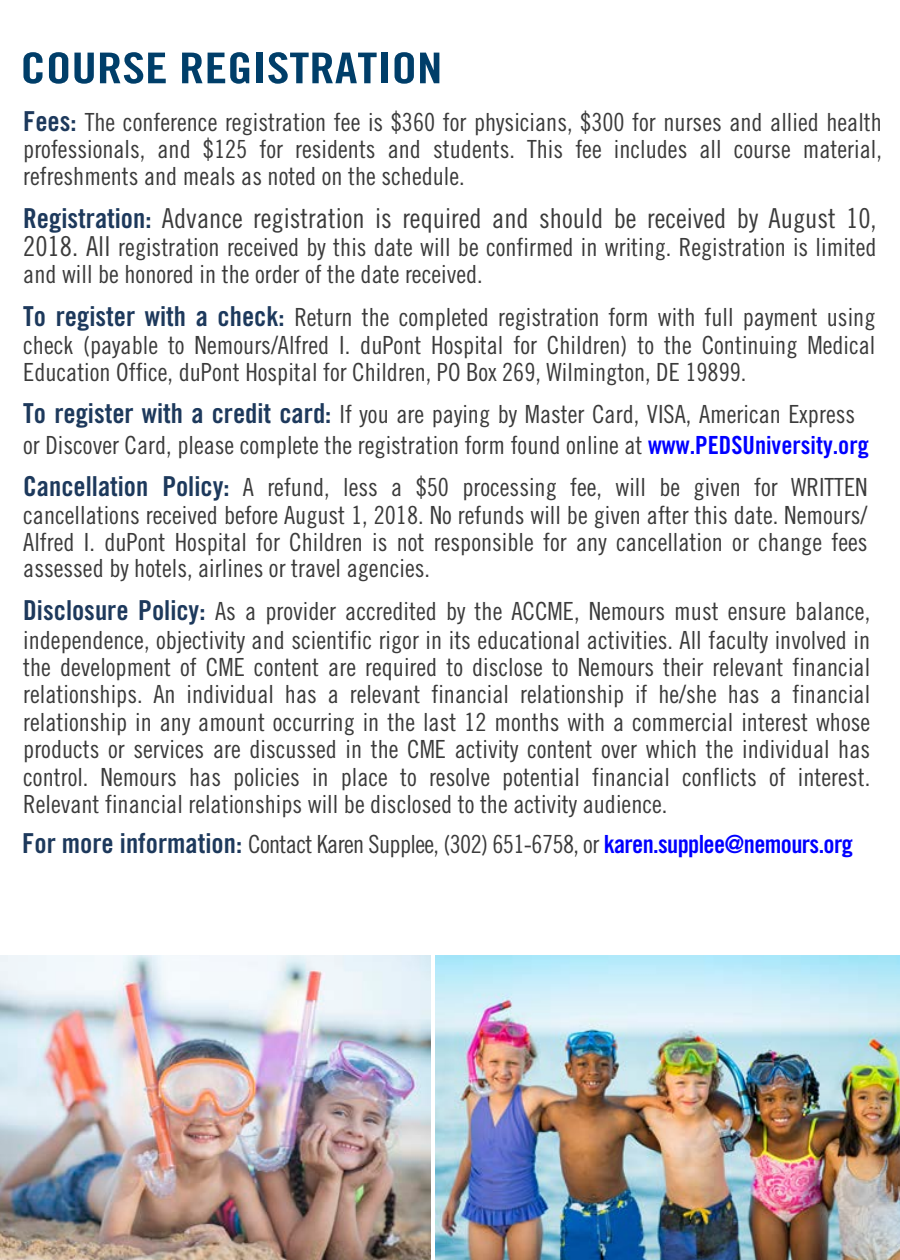
<style>
.page{position:relative;width:900px;height:1260px;background:#fff}
.page>*{position:absolute;margin:0;border:0;box-sizing:border-box;transform-origin:0 0}
.t1{font:42.5px "Trade Gothic Bold Cond Twenty";color:#003e69;scale:1.2 1}
.t2{font:27.5px "Trade Gothic LT Std Cn 18";color:#3b3b3b}
.t3{font:25px/27.5px "Trade Gothic LT Std Cn 18";color:#3b3b3b;text-align:justify}
.t4{font:25px "Trade Gothic LT Std Cn 18";letter-spacing:-.025em;color:#3b3b3b}
.s1{font-family:"Trade Gothic LT Std Bd Cn 20";font-size:27.5px;color:#1d395c}
.s2{font-family:"Trade Gothic LT Std Bd Cn 20";color:#1d395c}
.s3{font-size:27.5px}
.s4{font-family:"Trade Gothic LT Std Bd Cn 20";color:#00f}
</style>
<div class="page">
<img style="left:0;top:955px;width:431px;height:305px">
<img style="left:435px;top:956px;width:465px;height:304px">
<h1 class="t1" style="left:20px;top:42px;width:353px">COURSE REGISTRATION</h1>
<p class="t3" style="left:23px;top:108px;width:860px"><span class="s1">Fees:</span> The conference registration fee is $360 for physicians, $300 for nurses and allied health professionals, and $125 for residents and students. This fee includes all course material, refreshments and meals as noted on the schedule.</p>
<p class="t2" style="left:23px;top:202px;width:855px"><span class="s2">Registration:</span> Advance registration is required and should be received by August 10,</p>
<p class="t3" style="left:23px;top:234px;width:855px;line-height:26.8px"><span class="s3">2018. All</span> registration received by this date will be confirmed in writing. Registration is limited and will be honored in the order of the date received.</p>
<p class="t3" style="left:23px;top:303px;width:854px"><span class="s1">To register with a check:</span> Return the completed registration form with full payment using check (payable to Nemours/Alfred I. duPont Hospital for Children) to the Continuing Medical Education Office, duPont Hospital for Children, PO Box 269, Wilmington, DE 19899.</p>
<p class="t3" style="left:23px;top:398px;width:847px;line-height:31.5px"><span class="s1">To register with a credit card:</span> If you are paying by Master Card, VISA, American Express or Discover Card, please complete the registration form found online at <span class="s4">www.PEDSUniversity.org</span></p>
<p class="t3" style="left:23px;top:473px;width:846px"><span class="s1">Cancellation Policy:</span> A refund, less a $50 processing fee, will be given for WRITTEN cancellations received before August 1, 2018. No refunds will be given after this date. Nemours/ Alfred I. duPont Hospital for Children is not responsible for any cancellation or change fees assessed by hotels, airlines or travel agencies.</p>
<p class="t3" style="left:23px;top:597px;width:848px"><span class="s1">Disclosure Policy:</span> As a provider accredited by the ACCME, Nemours must ensure balance, independence, objectivity and scientific rigor in its educational activities. All faculty involved in the development of CME content are required to disclose to Nemours their relevant financial relationships. An individual has a relevant financial relationship if he/she has a financial relationship in any amount occurring in the last 12 months with a commercial interest whose products or services are discussed in the CME activity content over which the individual has control. Nemours has policies in place to resolve potential financial conflicts of interest.<br>Relevant financial relationships will be disclosed to the activity audience.</p>
<p class="t4" style="left:22px;top:829px;width:832px"><span class="s1">For more information:</span> Contact Karen Supplee, (302) 651-6758, or <span class="s4">karen.supplee@nemours.org</span></p>
</div>
